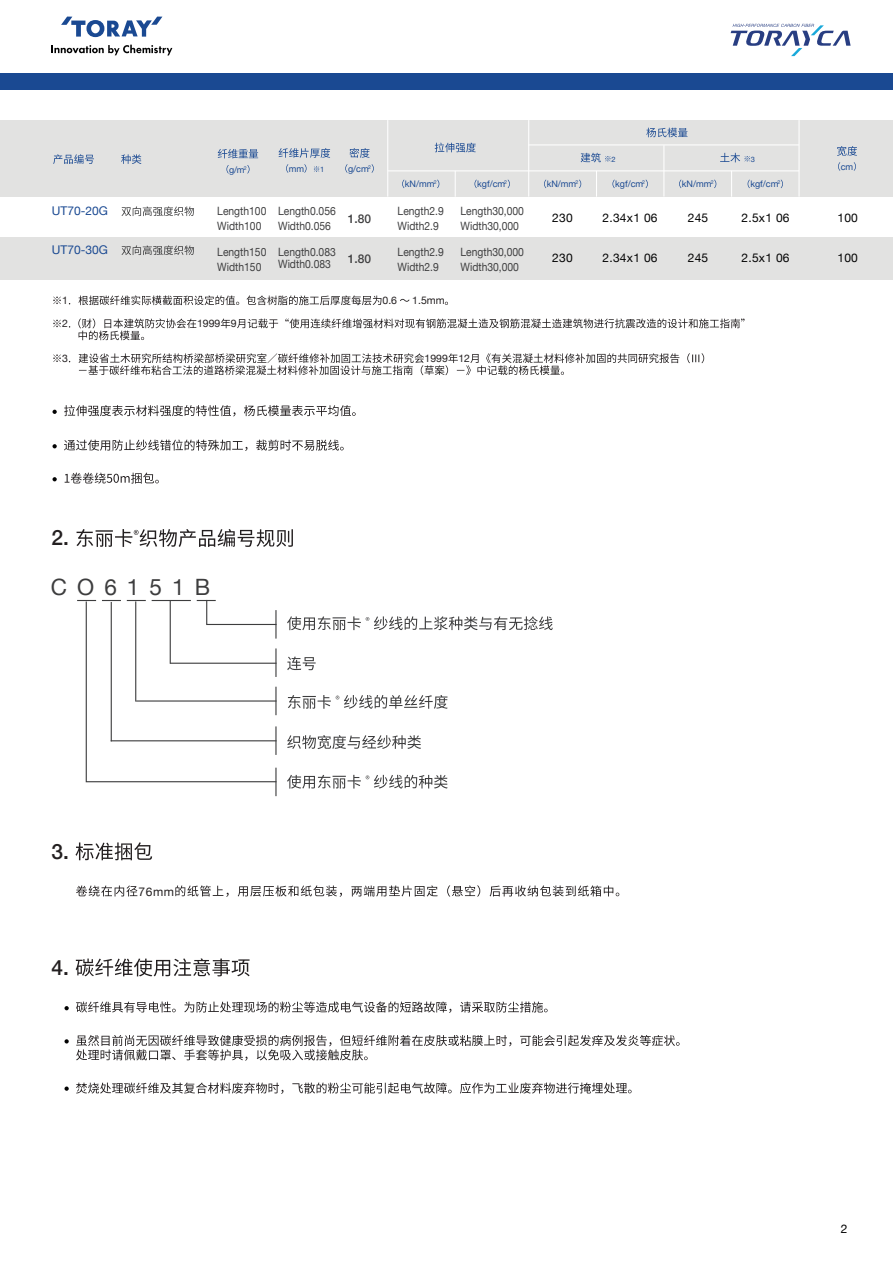
<style>
.page{position:relative;width:893px;height:1263px;background:#fff}
.page>*{position:absolute;margin:0;border:0;box-sizing:border-box;transform-origin:0 0}
.t1{font:22.5px "Helvetica Neue";letter-spacing:.45em;color:#3d3d3e}
.t2{font:500 21px "Helvetica Neue";color:#231f20}
.t3{font:12px "Helvetica Neue";letter-spacing:.025em;color:#030303}
.t4{font:12px "Helvetica Neue";color:#1a4992}
.t5{font:500 12px "Helvetica Neue";color:#404041}
.t6{font:12px "Helvetica Neue";color:#231f20}
.t7{font:11.4px/15px "Helvetica Neue";color:#404041;scale:.9 1}
.t8{font:10.5px "Helvetica Neue";color:#231f20}
.t9{font:9px "Helvetica Neue";color:#1a4992}
.t10{font:7.5px "Helvetica Neue";color:#1a4992}
</style>
<div class="page">
<div style="left:0;top:237px;width:893px;height:43px;background:#e2e2e1"></div>
<div style="left:0;top:120px;width:893px;height:76px;background:#e2e2e1"></div>
<div style="left:0;top:73px;width:893px;height:17px;background:#1a4992"></div>
<svg style="left:61px;top:17px;width:101px;height:20px"></svg>
<svg style="left:52px;top:45px;width:120px;height:10px"></svg>
<svg style="left:731px;top:24px;width:119px;height:32px"></svg>
<svg style="left:76px;top:529px;width:217px;height:18px"></svg>
<svg style="left:76px;top:842px;width:76px;height:18px"></svg>
<svg style="left:76px;top:885px;width:61px;height:11px"></svg>
<svg style="left:175px;top:885px;width:444px;height:12px"></svg>
<svg style="left:53px;top:297px;width:8px;height:7px"></svg>
<svg style="left:69px;top:295px;width:312px;height:10px"></svg>
<svg style="left:400px;top:299px;width:9px;height:3px"></svg>
<svg style="left:53px;top:320px;width:8px;height:7px"></svg>
<svg style="left:221px;top:319px;width:9px;height:9px"></svg>
<svg style="left:237px;top:319px;width:507px;height:9px"></svg>
<svg style="left:69px;top:318px;width:127px;height:22px"></svg>
<svg style="left:53px;top:354px;width:8px;height:8px"></svg>
<svg style="left:69px;top:353px;width:635px;height:22px"></svg>
<svg style="left:76px;top:958px;width:174px;height:18px"></svg>
<svg style="left:76px;top:1002px;width:472px;height:11px"></svg>
<svg style="left:76px;top:1035px;width:603px;height:26px"></svg>
<svg style="left:76px;top:1082px;width:555px;height:12px"></svg>
<svg style="left:64px;top:1006px;width:5px;height:4px"></svg>
<svg style="left:64px;top:405px;width:292px;height:11px"></svg>
<svg style="left:53px;top:410px;width:4px;height:4px"></svg>
<svg style="left:64px;top:440px;width:280px;height:11px"></svg>
<svg style="left:53px;top:444px;width:4px;height:4px"></svg>
<svg style="left:65px;top:473px;width:94px;height:11px"></svg>
<svg style="left:53px;top:477px;width:4px;height:4px"></svg>
<svg style="left:64px;top:1087px;width:5px;height:4px"></svg>
<svg style="left:64px;top:1039px;width:5px;height:5px"></svg>
<svg style="left:287px;top:616px;width:266px;height:14px"></svg>
<svg style="left:287px;top:657px;width:29px;height:13px"></svg>
<svg style="left:288px;top:695px;width:160px;height:14px"></svg>
<svg style="left:287px;top:735px;width:134px;height:14px"></svg>
<svg style="left:287px;top:775px;width:161px;height:14px"></svg>
<svg style="left:77px;top:599px;width:200px;height:197px"></svg>
<svg style="left:121px;top:206px;width:73px;height:10px"></svg>
<svg style="left:121px;top:245px;width:73px;height:10px"></svg>
<svg style="left:218px;top:149px;width:40px;height:9px"></svg>
<svg style="left:226px;top:165px;width:3px;height:9px"></svg>
<svg style="left:279px;top:148px;width:51px;height:10px"></svg>
<svg style="left:286px;top:164px;width:2px;height:9px"></svg>
<svg style="left:304px;top:164px;width:3px;height:9px"></svg>
<svg style="left:314px;top:166px;width:5px;height:6px"></svg>
<svg style="left:349px;top:148px;width:21px;height:10px"></svg>
<svg style="left:345px;top:164px;width:3px;height:9px"></svg>
<svg style="left:371px;top:164px;width:3px;height:9px"></svg>
<svg style="left:402px;top:180px;width:2px;height:8px"></svg>
<svg style="left:507px;top:180px;width:3px;height:8px"></svg>
<svg style="left:435px;top:143px;width:41px;height:9px"></svg>
<svg style="left:645px;top:180px;width:36px;height:8px"></svg>
<svg style="left:581px;top:153px;width:29px;height:9px"></svg>
<svg style="left:720px;top:153px;width:30px;height:9px"></svg>
<svg style="left:837px;top:146px;width:20px;height:10px"></svg>
<svg style="left:838px;top:162px;width:2px;height:9px"></svg>
<svg style="left:854px;top:162px;width:2px;height:9px"></svg>
<svg style="left:121px;top:154px;width:20px;height:10px"></svg>
<svg style="left:53px;top:154px;width:41px;height:10px"></svg>
<svg style="left:646px;top:128px;width:41px;height:9px"></svg>
<hr style="left:387px;top:120px;width:1px;height:77px;background:#fff">
<hr style="left:528px;top:120px;width:1px;height:77px;background:#fff">
<hr style="left:798px;top:120px;width:1px;height:77px;background:#fff">
<hr style="left:388px;top:170px;width:411px;height:1px;background:#fff">
<hr style="left:528px;top:144px;width:271px;height:1px;background:#fff">
<hr style="left:663px;top:145px;width:1px;height:52px;background:#fff">
<svg style="left:579px;top:171px;width:36px;height:26px"></svg>
<svg style="left:437px;top:171px;width:40px;height:26px"></svg>
<svg style="left:714px;top:171px;width:36px;height:26px"></svg>
<p class="t4" style="left:52px;top:202px;width:57px">UT70-20G</p>
<p class="t4" style="left:52px;top:241px;width:57px">UT70-30G</p>
<p class="t9" style="left:229px;top:163px;width:19px">g/m<sup>2</sup></p>
<p class="t9" style="left:289px;top:162px;width:17px">mm</p>
<p class="t10" style="left:320px;top:164px;width:6px">1</p>
<p class="t9" style="left:348px;top:162px;width:25px">g/cm<sup>2</sup></p>
<p class="t10" style="left:611px;top:154px;width:6px">2</p>
<p class="t10" style="left:751px;top:154px;width:6px">3</p>
<p class="t9" style="left:405px;top:178px;width:33px">kN/mm<sup>2</sup></p>
<p class="t9" style="left:477px;top:178px;width:31px">kgf/cm<sup>2</sup></p>
<p class="t9" style="left:547px;top:178px;width:33px">kN/mm<sup>2</sup></p>
<p class="t9" style="left:615px;top:178px;width:31px">kgf/cm<sup>2</sup></p>
<p class="t9" style="left:682px;top:178px;width:33px">kN/mm<sup>2</sup></p>
<p class="t9" style="left:750px;top:178px;width:31px">kgf/cm<sup>2</sup></p>
<p class="t9" style="left:841px;top:160px;width:14px">cm</p>
<p class="t7" style="left:217px;top:204px;width:56px">Length100<br>Width100</p>
<p class="t7" style="left:278px;top:204px;width:66px">Length0.056<br>Width0.056</p>
<p class="t7" style="left:460px;top:204px;width:72px">Length30,000<br>Width30,000</p>
<p class="t3" style="left:552px;top:209px;width:22px">230</p>
<p class="t3" style="left:602px;top:209px;width:57px">2.34x1 06</p>
<p class="t3" style="left:688px;top:209px;width:22px">245</p>
<p class="t3" style="left:741px;top:209px;width:50px">2.5x1 06</p>
<p class="t3" style="left:837px;top:209px;width:22px">100</p>
<p class="t5" style="left:348px;top:209px;width:25px">1.80</p>
<p class="t7" style="left:398px;top:204px;width:53px">Length2.9<br>Width2.9</p>
<p class="t7" style="left:217px;top:245px;width:56px">Length150<br>Width150</p>
<p class="t5" style="left:348px;top:249px;width:25px">1.80</p>
<p class="t7" style="left:398px;top:245px;width:53px">Length2.9<br>Width2.9</p>
<p class="t7" style="left:278px;top:246px;width:66px;line-height:12.3px">Length0.083<br>Width0.083</p>
<p class="t7" style="left:460px;top:245px;width:72px">Length30,000<br>Width30,000</p>
<p class="t3" style="left:552px;top:249px;width:22px">230</p>
<p class="t3" style="left:602px;top:249px;width:57px">2.34x1 06</p>
<p class="t3" style="left:688px;top:249px;width:22px">245</p>
<p class="t3" style="left:741px;top:249px;width:50px">2.5x1 06</p>
<p class="t3" style="left:837px;top:249px;width:22px">100</p>
<p class="t8" style="left:62px;top:293px;width:7px">1</p>
<p class="t8" style="left:382px;top:293px;width:16px">0.6</p>
<p class="t8" style="left:412px;top:293px;width:34px">1.5mm</p>
<p class="t8" style="left:62px;top:316px;width:7px">2</p>
<p class="t8" style="left:197px;top:316px;width:41px">1999 9</p>
<p class="t8" style="left:62px;top:351px;width:7px">3</p>
<p class="t8" style="left:424px;top:351px;width:47px">1999 12</p>
<h2 class="t2" style="left:52px;top:521px;width:19px">2.</h2>
<h1 class="t1" style="left:51px;top:570px;width:161px">CO6151B</h1>
<h2 class="t2" style="left:52px;top:834px;width:19px">3.</h2>
<h2 class="t2" style="left:52px;top:950px;width:19px">4.</h2>
<p class="t6" style="left:139px;top:883px;width:37px">76mm</p>
<p class="t3" style="left:841px;top:1220px;width:8px">2</p>
</div>
